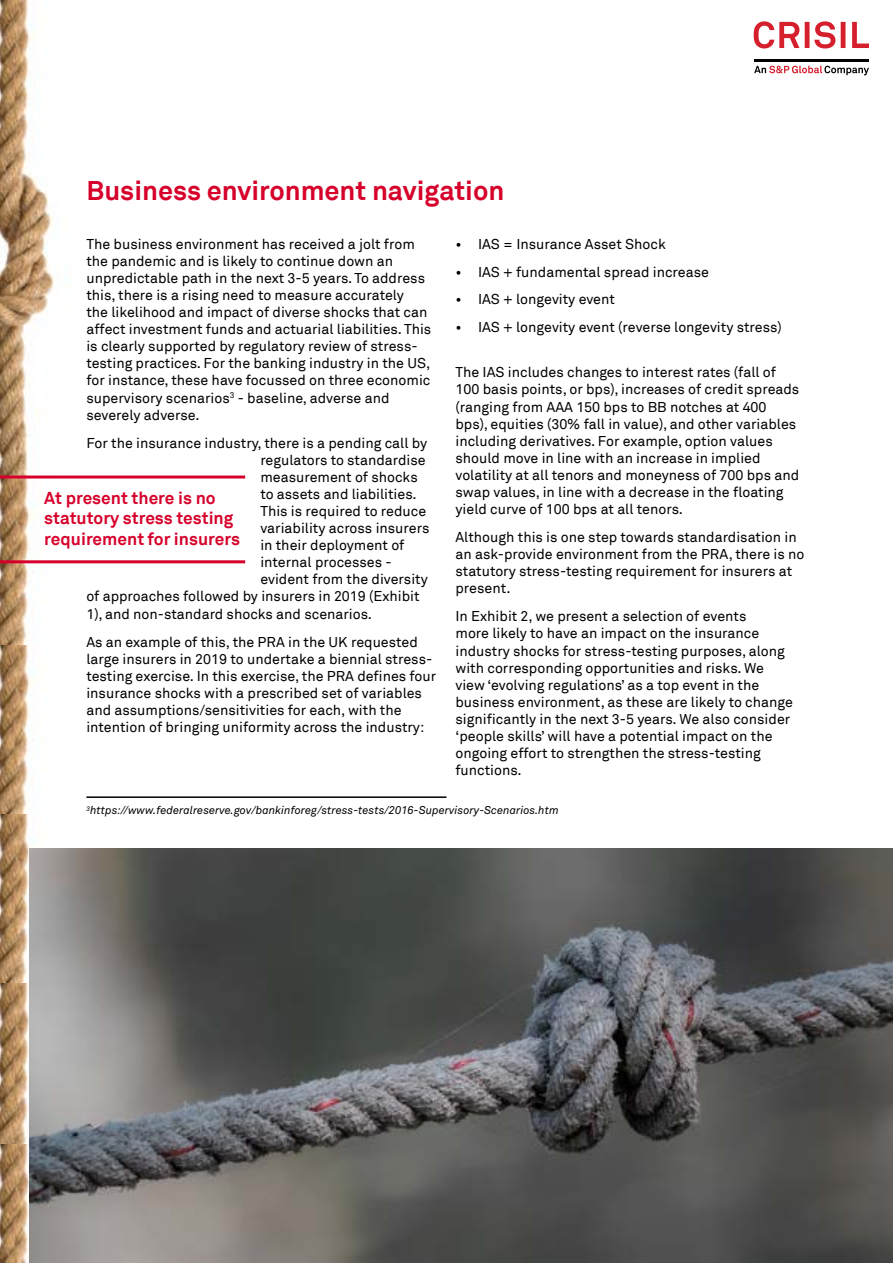
<style>
.page{position:relative;width:893px;height:1263px;background:#fff}
.page>*{position:absolute;margin:0;border:0;box-sizing:border-box;transform-origin:0 0}
.t1{font:700 27px "Akkurat Pro";color:#d6002a}
.t2{font:700 17.25px/20.7px "Akkurat Pro";color:#d6002a}
.t3{font:14.25px/17.1px "Akkurat Pro";color:#000}
.t4{font:italic 11.25px "Akkurat";color:#000}
.s1{font-size:14.55px}
</style>
<div class="page">
<img style="left:0;top:0;width:167px;height:645px">
<img style="left:0;top:645px;width:33px;height:500px">
<img style="left:0;top:1145px;width:29px;height:118px">
<svg style="left:754px;top:66px;width:115px;height:9px"></svg>
<hr style="left:754px;top:59px;width:115px;height:2px;background:#000">
<svg style="left:754px;top:21px;width:115px;height:28px"></svg>
<hr style="left:86px;top:796px;width:360px;height:2px;background:#000">
<img style="left:29px;top:848px;width:864px;height:415px">
<hr style="left:0;top:475px;width:245px;height:3px;background:#d6002a">
<hr style="left:0;top:560px;width:245px;height:3px;background:#d6002a">
<h1 class="t1" style="left:86px;top:174px;width:419px">Business environment navigation</h1>
<p class="t3" style="left:86px;top:235px;width:346px">The business environment has received a jolt from the pandemic and is likely to continue down an unpredictable path in the next 3-5 years. To address this, there is a rising need to measure accurately<br>the likelihood and impact of diverse shocks that can affect investment funds and actuarial liabilities. This is clearly supported by regulatory review of stress&shy;testing practices. For the banking industry in the US, for instance, these have focussed on three economic supervisory scenarios<sup>3</sup> - baseline, adverse and severely adverse.</p>
<p class="t3" style="left:86px;top:434px;width:342px">For the insurance industry, there is a pending call by</p>
<p class="t3" style="left:260px;top:451px;width:167px">regulators to standardise</p>
<p class="t3" style="left:260px;top:469px;width:159px">measurement of shocks</p>
<p class="t3" style="left:260px;top:486px;width:158px">to assets and liabilities.</p>
<p class="t3" style="left:260px;top:503px;width:167px">This is required to reduce</p>
<p class="t3" style="left:260px;top:520px;width:171px">variability across insurers</p>
<p class="t3" style="left:260px;top:537px;width:146px">in their deployment of</p>
<p class="t3" style="left:260px;top:554px;width:133px">internal processes -</p>
<p class="t3" style="left:260px;top:571px;width:169px">evident from the diversity</p>
<p class="t3" style="left:86px;top:588px;width:335px">of approaches followed by insurers in 2019 (Exhibit</p>
<p class="t3" style="left:86px;top:605px;width:287px">1), and non-standard shocks and scenarios.</p>
<p class="t3" style="left:86px;top:633px;width:351px">As an example of this, the PRA in the UK requested large insurers in 2019 to undertake a biennial stress&shy;testing exercise. In this exercise, the PRA defines four insurance shocks with a prescribed set of variables and assumptions/sensitivities for each, with the intention of bringing uniformity across the industry:</p>
<p class="t2" style="left:44px;top:487px;width:197px">At present there is no statutory stress testing requirement for insurers</p>
<p class="t3" style="left:455px;top:235px;width:212px"><span class="s1">•</span> IAS = Insurance Asset Shock</p>
<p class="t3" style="left:455px;top:263px;width:255px"><span class="s1">•</span> IAS + fundamental spread increase</p>
<p class="t3" style="left:455px;top:291px;width:161px"><span class="s1">•</span> IAS + longevity event</p>
<p class="t3" style="left:455px;top:319px;width:328px"><span class="s1">•</span> IAS + longevity event (reverse longevity stress)</p>
<p class="t3" style="left:455px;top:364px;width:345px">The IAS includes changes to interest rates (fall of 100 basis points, or bps), increases of credit spreads (ranging from AAA 150 bps to BB notches at 400 bps), equities (30% fall in value), and other variables including derivatives. For example, option values should move in line with an increase in implied volatility at all tenors and moneyness of 700 bps and swap values, in line with a decrease in the floating yield curve of 100 bps at all tenors.</p>
<p class="t3" style="left:455px;top:529px;width:350px">Although this is one step towards standardisation in an ask-provide environment from the PRA, there is no statutory stress-testing requirement for insurers at present.</p>
<p class="t3" style="left:455px;top:608px;width:339px">In Exhibit 2, we present a selection of events<br>more likely to have an impact on the insurance industry shocks for stress-testing purposes, along with corresponding opportunities and risks. We view ‘evolving regulations’ as a top event in the business environment, as these are likely to change significantly in the next 3-5 years. We also consider ‘people skills’ will have a potential impact on the ongoing effort to strengthen the stress-testing functions.</p>
<p class="t4" style="left:86px;top:804px;width:474px"><sup>3</sup>https://www.federalreserve.gov/bankinforeg/stress-tests/2016-Supervisory-Scenarios.htm</p>
</div>
